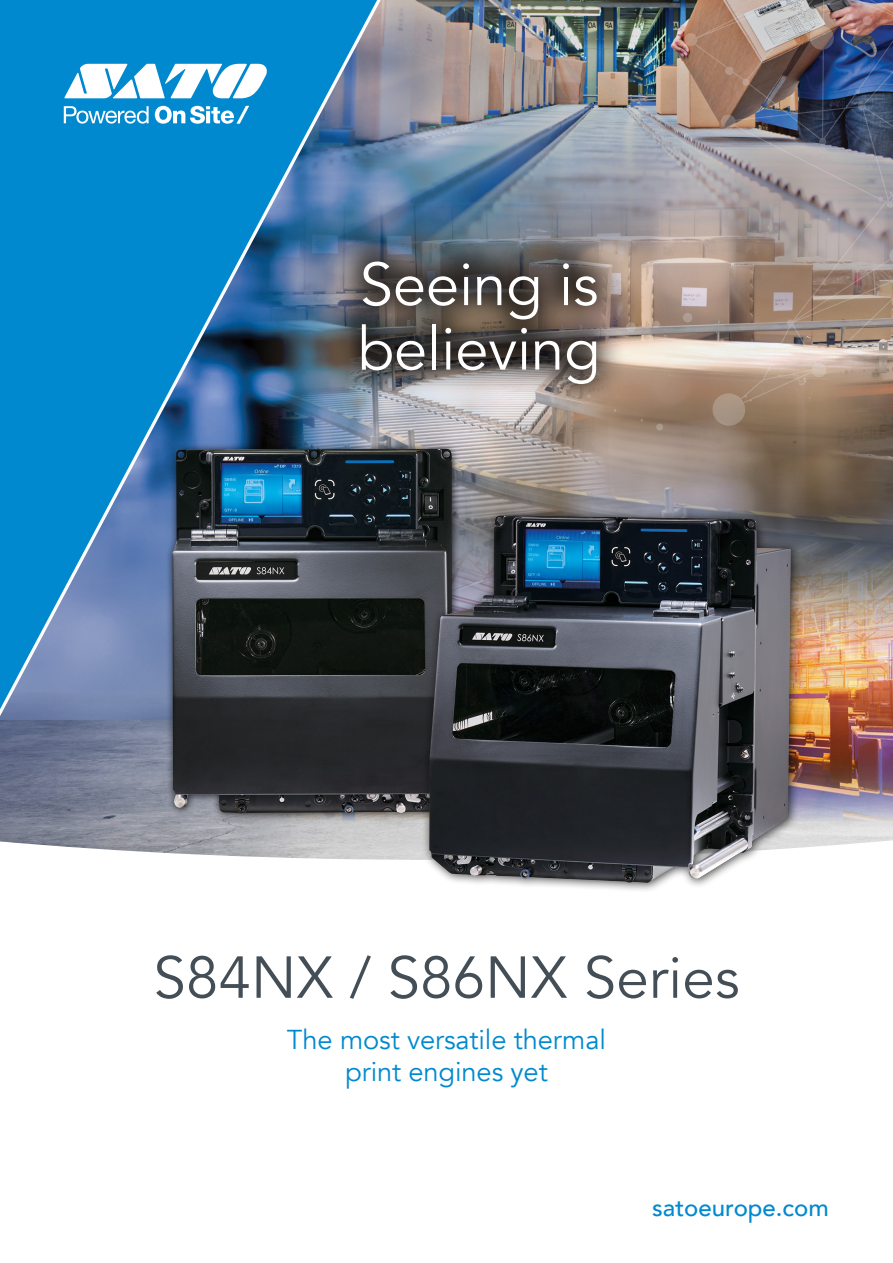
<style>
.page{position:relative;width:893px;height:1263px;background:#fff}
.page>*{position:absolute;margin:0;border:0;box-sizing:border-box;transform-origin:0 0}
.t1{font:60px/64.5px "Avenir";letter-spacing:-.005em;color:#fff}
.t2{font:58.5px "Avenir";color:#444e57}
.t3{font:27.3px/32.7px "Avenir";letter-spacing:-.005em;color:#0089cf;text-align:center}
.t4{font:500 24px "Avenir";color:#0089cf}
</style>
<div class="page">
<img style="left:421px;top:0;width:472px;height:481px">
<img style="left:460px;top:481px;width:433px;height:213px">
<img style="left:802px;top:694px;width:91px;height:145px">
<svg style="left:0;top:0;width:421px;height:839px"></svg>
<svg style="left:64px;top:106px;width:85px;height:18px"></svg>
<svg style="left:155px;top:106px;width:94px;height:18px"></svg>
<svg style="left:64px;top:64px;width:203px;height:34px"></svg>
<svg style="left:0;top:839px;width:893px;height:21px"></svg>
<img style="left:586px;top:0;width:307px;height:431px">
<div style="left:326px;top:224px;width:301px;height:188px;background:#000;opacity:.75"></div>
<div style="left:166px;top:442px;width:294px;height:379px;background:#000;opacity:.75"></div>
<img style="left:172px;top:449px;width:280px;height:367px">
<div style="left:421px;top:507px;width:381px;height:386px;background:#000;opacity:.75"></div>
<img style="left:429px;top:515px;width:362px;height:369px">
<h1 class="t1" style="left:358px;top:253px;width:245px">Seeing is believing</h1>
<h2 class="t2" style="left:153px;top:943px;width:588px">S84NX / S86NX Series</h2>
<p class="t3" style="left:287px;top:1023px;width:321px">The most versatile thermal print engines yet</p>
<p class="t4" style="left:652px;top:1187px;width:178px">satoeurope.com</p>
</div>
